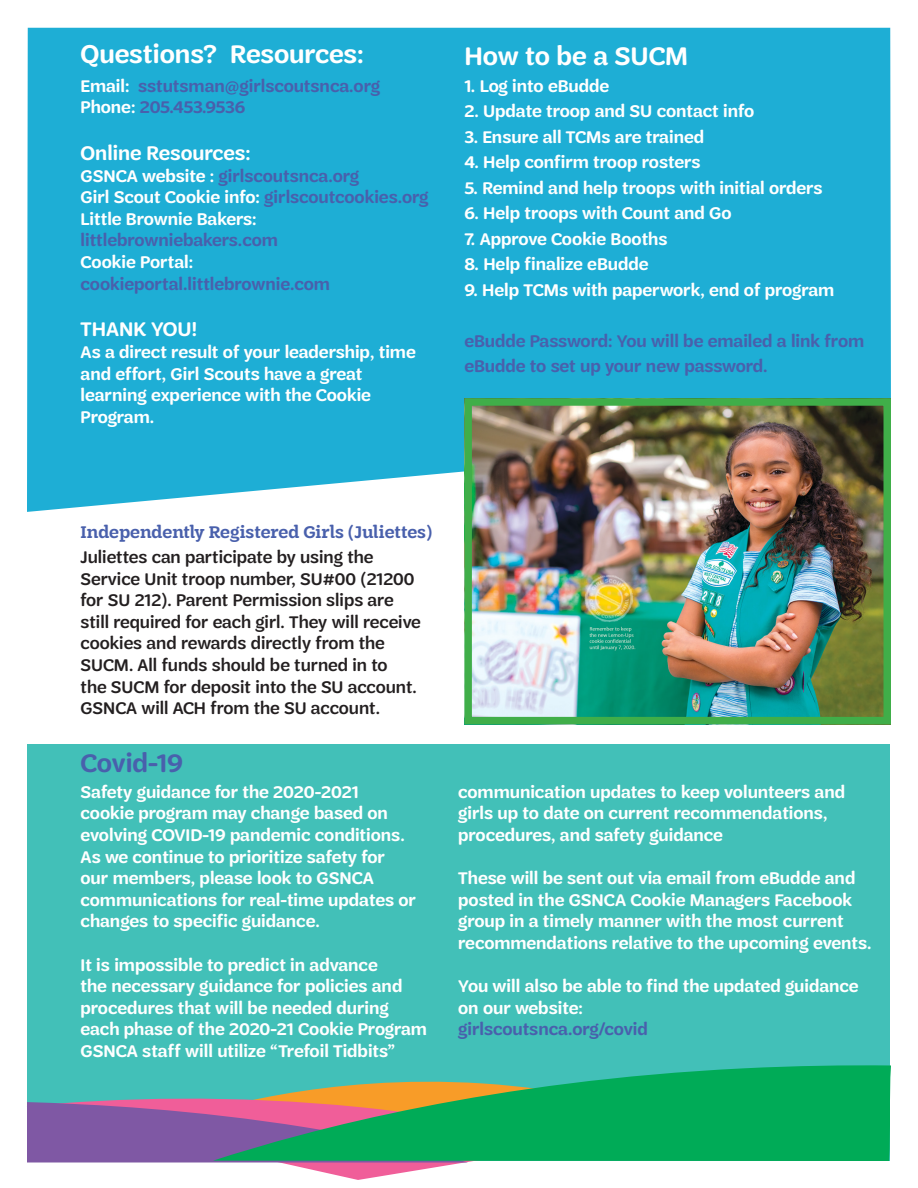
<style>
.page{position:relative;width:918px;height:1188px;background:#fff}
.page>*{position:absolute;margin:0;border:0;box-sizing:border-box;transform-origin:0 0}
.t1{font:600 27px "Trefoil Sans";color:#fff}
.t2{font:600 27px "Trefoil Sans";color:#4960ac}
.t3{font:600 21px "Trefoil Sans";color:#fff}
.t4{font:600 18px/21.6px "Trefoil Sans";color:#fff}
.t5{font:500 18px/21.6px "Trefoil Sans";color:#231f20}
.Purple_Header{font:600 18px/21.6px "Trefoil Sans";color:#4960ac}
.t6{font:600 18px "Trefoil Slab";color:#4960ac}
.s1{color:#fff}
.s2{color:#4960ac}
</style>
<div class="page">
<div style="left:28px;top:744px;width:862px;height:416px;background:#42c0b8"></div>
<div style="left:27px;top:28px;width:864px;height:484px;background:#1eaed5"></div>
<svg style="left:282px;top:1163px;width:179px;height:17px"></svg>
<svg style="left:27px;top:1073px;width:446px;height:90px"></svg>
<svg style="left:213px;top:1065px;width:678px;height:96px;background:#2ca669"></svg>
<img style="left:473px;top:407px;width:409px;height:308px">
<div style="left:464px;top:398px;width:427px;height:326px;border:8px solid #40ae49"></div>
<p class="t1" style="left:81px;top:40px;width:285px">Questions? Resources:</p>
<p class="t1" style="left:464px;top:41px;width:225px">How to be a SUCM</p>
<p class="Purple_Header" style="left:81px;top:75px;width:301px"><span class="s1">Email:</span> sstutsman@girlscoutsnca.org</p>
<p class="Purple_Header" style="left:81px;top:96px;width:167px"><span class="s1">Phone:</span> 205.453.9536</p>
<p class="t3" style="left:81px;top:141px;width:171px">Online Resources:</p>
<p class="Purple_Header" style="left:81px;top:165px;width:280px"><span class="s1">GSNCA website :</span> girlscoutsnca.org</p>
<p class="t4" style="left:81px;top:186px;width:349px">Girl Scout Cookie info: <span class="s2">girlscoutcookies.org</span></p>
<p class="Purple_Header" style="left:81px;top:208px;width:199px"><span class="s1">Little Brownie Bakers: </span>littlebrowniebakers.com</p>
<p class="Purple_Header" style="left:81px;top:251px;width:251px"><span class="s1">Cookie Portal: </span>cookieportal.littlebrownie.com</p>
<p class="t3" style="left:81px;top:318px;width:118px">THANK YOU!</p>
<p class="t4" style="left:81px;top:341px;width:337px">As a direct result of your leadership, time and effort, Girl Scouts have a great learning experience with the Cookie<br>Program.</p>
<p class="t4" style="left:464px;top:75px;width:146px">1. Log into eBudde</p>
<p class="t4" style="left:464px;top:100px;width:291px">2. Update troop and SU contact info</p>
<p class="t4" style="left:464px;top:126px;width:241px">3. Ensure all TCMs are trained</p>
<p class="t4" style="left:464px;top:151px;width:238px">4. Help confirm troop rosters</p>
<p class="t4" style="left:464px;top:177px;width:360px">5. Remind and help troops with initial orders</p>
<p class="t4" style="left:464px;top:202px;width:269px">6. Help troops with Count and Go</p>
<p class="t4" style="left:464px;top:228px;width:205px">7. Approve Cookie Booths</p>
<p class="t4" style="left:464px;top:253px;width:186px">8. Help finalize eBudde</p>
<p class="t4" style="left:464px;top:279px;width:371px">9. Help TCMs with paperwork, end of program</p>
<p class="Purple_Header" style="left:464px;top:328px;width:401px;line-height:25.5px">eBudde Password: You will be emailed a link from eBudde to set up your new password.</p>
<p class="t6" style="left:81px;top:522px;width:354px">Independently Registered Girls (Juliettes)</p>
<p class="t5" style="left:81px;top:546px;width:342px">Juliettes can participate by using the Service Unit troop number, SU#00 (21200 for SU 212). Parent Permission slips are still required for each girl. They will receive cookies and rewards directly from the SUCM. All funds should be turned in to<br>the SUCM for deposit into the SU account.<br>GSNCA will ACH from the SU account.</p>
<p class="t2" style="left:81px;top:749px;width:104px">Covid-19</p>
<p class="t4" style="left:81px;top:781px;width:337px">Safety guidance for the 2020-2021 cookie program may change based on evolving COVID-19 pandemic conditions.<br>As we continue to prioritize safety for our members, please look to GSNCA communications for real-time updates or changes to specific guidance.</p>
<p class="t4" style="left:81px;top:954px;width:348px">It is impossible to predict in advance<br>the necessary guidance for policies and procedures that will be needed during each phase of the 2020-21 Cookie Program</p>
<p class="t4" style="left:81px;top:1040px;width:316px">GSNCA staff will utilize “ Trefoil Tidbits”</p>
<p class="t4" style="left:458px;top:781px;width:388px">communication updates to keep volunteers and girls up to date on current recommendations, procedures, and safety guidance</p>
<p class="t4" style="left:458px;top:867px;width:415px">These will be sent out via email from eBudde and posted in the GSNCA Cookie Managers Facebook group in a timely manner with the most current recommendations relative to the upcoming events.</p>
<p class="t4" style="left:458px;top:975px;width:402px">You will also be able to find the updated guidance on our website:</p>
<p class="Purple_Header" style="left:458px;top:1019px;width:191px">girlscoutsnca.org/covid</p>
</div>
